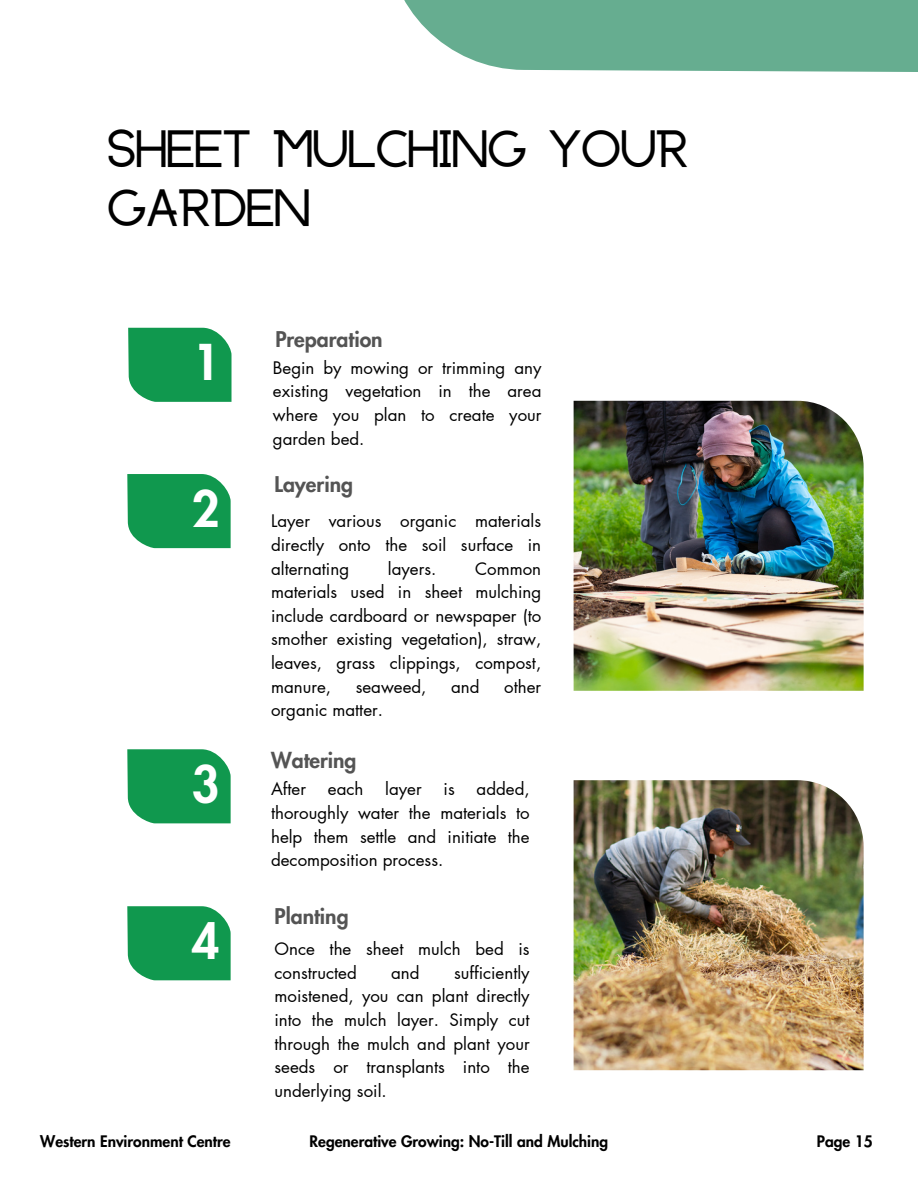
<style>
.page{position:relative;width:918px;height:1188px;background:#fff}
.page>*{position:absolute;margin:0;border:0;box-sizing:border-box;transform-origin:0 0}
.t1{font:800 48.3px "Futura LT Pro";color:#fff}
.t2{font:700 42px/58.5px "Anchorage";color:#000}
.t3{font:800 21.15px "Futura LT Pro";color:#545454}
.t4{font:16.95px/23.7px "Futura LT Pro";color:#000;text-align:justify}
.t5{font:800 15.45px "Futura LT Pro";color:#000}
</style>
<div class="page">
<svg style="left:127px;top:474px;width:104px;height:74px"></svg>
<svg style="left:127px;top:749px;width:104px;height:74px"></svg>
<svg style="left:127px;top:906px;width:104px;height:74px"></svg>
<svg style="left:404px;top:0;width:514px;height:72px"></svg>
<svg style="left:128px;top:328px;width:104px;height:74px"></svg>
<img style="left:574px;top:401px;width:290px;height:290px">
<img style="left:574px;top:780px;width:290px;height:290px">
<h2 class="t2" style="left:107px;top:126px;width:582px">SHEET MULCHING YOUR<br>GARDEN</h2>
<h1 class="t1" style="left:193px;top:341px;width:29px">1</h1>
<h1 class="t1" style="left:192px;top:487px;width:29px">2</h1>
<h1 class="t1" style="left:192px;top:762px;width:29px">3</h1>
<p class="t3" style="left:275px;top:329px;width:109px">Preparation</p>
<p class="t4" style="left:273px;top:356px;width:270px">Begin by mowing or trimming any existing vegetation in the area where you plan to create your garden bed.</p>
<p class="t3" style="left:274px;top:474px;width:80px">Layering</p>
<p class="t4" style="left:271px;top:510px;width:272px">Layer various organic materials directly onto the soil surface in alternating</p>
<p class="t4" style="left:388px;top:557px;width:50px">layers.</p>
<p class="t4" style="left:271px;top:557px;width:272px;text-indent:204px">Common materials used in sheet mulching include cardboard or newspaper (to smother existing vegetation), straw, leaves, grass clippings, compost, manure,</p>
<p class="t4" style="left:356px;top:675px;width:72px">seaweed,</p>
<p class="t4" style="left:451px;top:675px;width:30px">and</p>
<p class="t4" style="left:504px;top:675px;width:38px">other</p>
<p class="t4" style="left:271px;top:699px;width:113px">organic matter.</p>
<p class="t3" style="left:271px;top:751px;width:87px">Watering</p>
<p class="t4" style="left:271px;top:778px;width:36px">After</p>
<p class="t4" style="left:328px;top:778px;width:37px">each</p>
<p class="t4" style="left:385px;top:778px;width:38px">layer</p>
<p class="t4" style="left:444px;top:778px;width:13px">is</p>
<p class="t4" style="left:271px;top:778px;width:260px;text-indent:206px">added, thoroughly water the materials to help them settle and initiate the decomposition process.</p>
<p class="t3" style="left:274px;top:907px;width:76px">Planting</p>
<h1 class="t1" style="left:192px;top:919px;width:29px">4</h1>
<p class="t4" style="left:274px;top:938px;width:257px">Once the sheet mulch bed is constructed</p>
<p class="t4" style="left:274px;top:961px;width:257px;text-indent:180px">sufficiently moistened, you can plant directly into the mulch layer. Simply cut through the mulch and plant your seeds or transplants into the underlying soil.</p>
<p class="t5" style="left:310px;top:1134px;width:300px">Regenerative Growing: No-Till and Mulching</p>
<p class="t4" style="left:391px;top:961px;width:30px">and</p>
<p class="t5" style="left:40px;top:1134px;width:192px">Western Environment Centre</p>
<p class="t5" style="left:817px;top:1134px;width:57px">Page 15</p>
</div>
